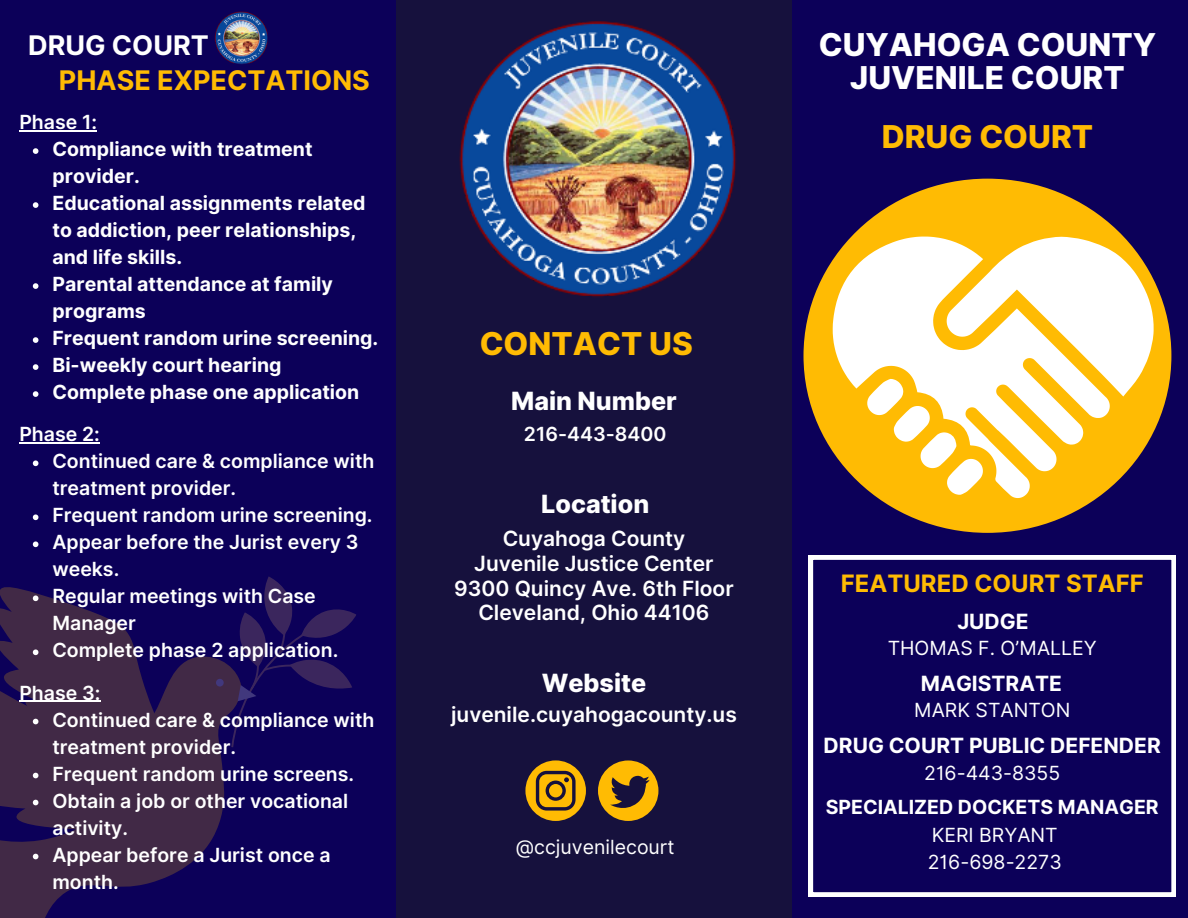
<style>
.page{position:relative;width:1188px;height:918px;background:#0c0059}
.page>*{position:absolute;margin:0;border:0;box-sizing:border-box;transform-origin:0 0}
.t1{font:800 31.5px/33.8px "Inter";color:#fff;text-align:center}
.t2{font:800 31.5px "Inter";color:#ffbb03}
.t3{font:700 27px "Inter";color:#ffbb03}
.t4{font:700 27px "Inter";color:#fff}
.t5{font:800 25.05px "Inter";color:#fff}
.t6{font:700 24px "Inter";color:#ffbb03}
.t7{font:600 21px "Inter";color:#fff}
.t8{font:700 21px "Inter";color:#fff}
.t9{font:600 19.5px/27px "Inter";color:#fff}
.t10{font:700 19.5px/27px "Inter";color:#fff}
.t11{font:19.5px/27px "Inter";color:#fff}
</style>
<div class="page">
<div style="left:804px;top:179px;width:367px;height:354px;background:#ffbb03;border-radius:50%"></div>
<div style="left:396px;top:0;width:396px;height:917px;background:#16113d"></div>
<svg style="left:809px;top:555px;width:366px;height:341px"></svg>
<svg style="left:525px;top:760px;width:61px;height:61px"></svg>
<svg style="left:598px;top:760px;width:60px;height:61px"></svg>
<svg style="left:833px;top:236px;width:321px;height:262px;fill:#fff"></svg>
<img style="left:459px;top:21px;width:277px;height:276px">
<svg style="left:0;top:656px;width:224px;height:262px;fill:#412946"></svg>
<div style="left:216px;top:679px;width:8px;height:8px;background:#41387d;border-radius:50%"></div>
<svg style="left:221px;top:576px;width:135px;height:171px"></svg>
<hr style="left:19px;top:130px;width:78px;height:1px;background:#fff">
<svg style="left:33px;top:148px;width:5px;height:6px"></svg>
<svg style="left:33px;top:202px;width:5px;height:6px"></svg>
<svg style="left:33px;top:283px;width:5px;height:6px"></svg>
<svg style="left:33px;top:337px;width:5px;height:6px"></svg>
<svg style="left:33px;top:364px;width:5px;height:6px"></svg>
<svg style="left:33px;top:391px;width:5px;height:6px"></svg>
<hr style="left:19px;top:442px;width:81px;height:2px;background:#fff">
<svg style="left:33px;top:460px;width:5px;height:6px"></svg>
<svg style="left:33px;top:514px;width:5px;height:6px"></svg>
<svg style="left:33px;top:541px;width:5px;height:6px"></svg>
<svg style="left:0;top:587px;width:163px;height:177px"></svg>
<svg style="left:33px;top:773px;width:5px;height:5px"></svg>
<svg style="left:33px;top:800px;width:5px;height:5px"></svg>
<svg style="left:33px;top:854px;width:5px;height:5px"></svg>
<img style="left:214px;top:12px;width:54px;height:52px">
<p class="t4" style="left:28px;top:29px;width:182px">DRUG COURT</p>
<p class="t3" style="left:59px;top:64px;width:312px">PHASE EXPECTATIONS</p>
<p class="t9" style="left:19px;top:109px;width:79px">Phase 1:</p>
<p class="t10" style="left:52px;top:136px;width:262px">Compliance with treatment provider.</p>
<p class="t10" style="left:52px;top:190px;width:315px">Educational assignments related to addiction, peer relationships, and life skills.</p>
<p class="t10" style="left:52px;top:271px;width:282px">Parental attendance at family programs</p>
<p class="t10" style="left:52px;top:325px;width:327px">Frequent random urine screening.</p>
<p class="t10" style="left:52px;top:352px;width:231px">Bi-weekly court hearing</p>
<p class="t10" style="left:52px;top:379px;width:308px">Complete phase one application</p>
<p class="t9" style="left:19px;top:421px;width:82px">Phase 2:</p>
<h3 class="t9" style="left:52px;top:448px;width:323px">Continued care &amp; compliance with treatment provider.</h3>
<p class="t9" style="left:52px;top:502px;width:322px">Frequent random urine screening.</p>
<p class="t9" style="left:52px;top:529px;width:308px">Appear before the Jurist every 3 weeks.</p>
<p class="t9" style="left:52px;top:583px;width:265px">Regular meetings with Case<br>Manager</p>
<p class="t9" style="left:52px;top:637px;width:287px">Complete phase 2 application.</p>
<p class="t9" style="left:19px;top:679px;width:83px">Phase 3:</p>
<h1 class="t9" style="left:52px;top:706px;width:323px">Continued care &amp; compliance with treatment provider.</h1>
<p class="t9" style="left:52px;top:760px;width:303px">Frequent random urine screens.</p>
<h4 class="t9" style="left:52px;top:787px;width:297px">Obtain a job or other vocational activity.</h4>
<h5 class="t9" style="left:52px;top:841px;width:280px">Appear before a Jurist once a month.</h5>
<p class="t2" style="left:480px;top:324px;width:215px">CONTACT US</p>
<p class="t5" style="left:511px;top:386px;width:167px">Main Number</p>
<p class="t9" style="left:524px;top:421px;width:144px">216-443-8400</p>
<p class="t5" style="left:541px;top:489px;width:110px">Location</p>
<p class="t7" style="left:503px;top:526px;width:184px">Cuyahoga County</p>
<p class="t7" style="left:474px;top:551px;width:241px">Juvenile Justice Center</p>
<p class="t7" style="left:454px;top:575px;width:281px">9300 Quincy Ave. 6th Floor</p>
<p class="t7" style="left:478px;top:600px;width:233px">Cleveland, Ohio 44106</p>
<p class="t5" style="left:542px;top:668px;width:106px">Website</p>
<p class="t7" style="left:451px;top:702px;width:287px">juvenile.cuyahogacounty.us</p>
<p class="t11" style="left:516px;top:834px;width:160px">@ccjuvenilecourt</p>
<p class="t1" style="left:819px;top:27px;width:339px">CUYAHOGA COUNTY<br>JUVENILE COURT</p>
<p class="t2" style="left:882px;top:118px;width:213px">DRUG COURT</p>
<p class="t6" style="left:841px;top:569px;width:305px">FEATURED COURT STAFF</p>
<h5 class="t8" style="left:957px;top:609px;width:73px">JUDGE</h5>
<h6 class="t11" style="left:888px;top:635px;width:211px">THOMAS F. O’MALLEY</h6>
<p class="t8" style="left:921px;top:671px;width:143px">MAGISTRATE</p>
<p class="t11" style="left:914px;top:697px;width:158px">MARK STANTON</p>
<h3 class="t8" style="left:824px;top:732px;width:339px">DRUG COURT PUBLIC DEFENDER</h3>
<p class="t11" style="left:924px;top:759px;width:138px">216-443-8355</p>
<h1 class="t10" style="left:826px;top:793px;width:335px">SPECIALIZED DOCKETS MANAGER</h1>
<h3 class="t11" style="left:928px;top:822px;width:135px">KERI BRYANT<br>216-698-2273</h3>
</div>
